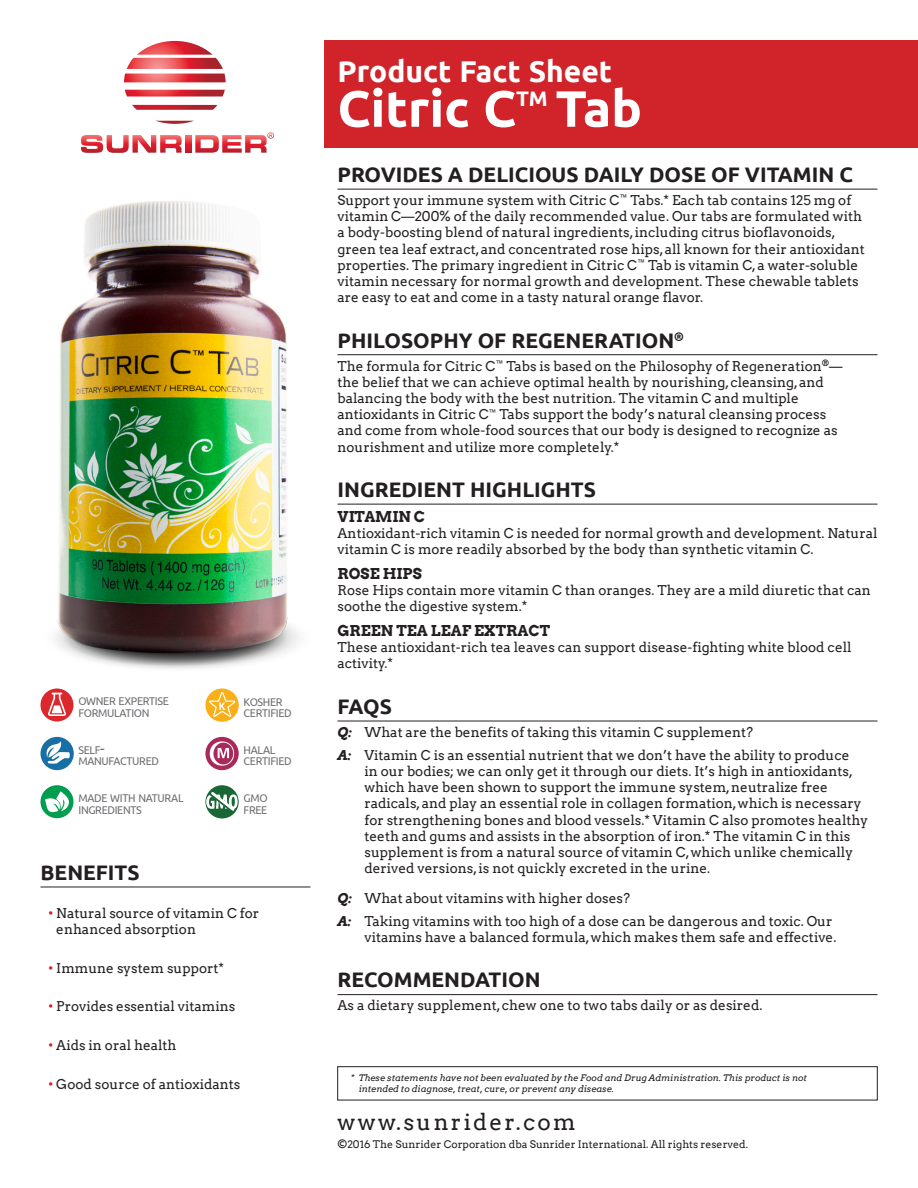
<style>
.page{position:relative;width:918px;height:1188px;background:#fff}
.page>*{position:absolute;margin:0;border:0;box-sizing:border-box;transform-origin:0 0}
.t1{font:700 51px "Ubuntu";color:#fff}
.t2{font:700 30px "Ubuntu";color:#fff}
.t3{font:22.5px "Arvo";letter-spacing:.1em;color:#231f20}
.t4{font:700 21px "Ubuntu";color:#231f20}
.t5{font:700 21px "Ubuntu";color:#fff}
.t6{font:700 15px "Arvo";color:#231f20}
.t7{font:13.5px/16.2px "Arvo";color:#231f20}
.t8{font:11.25px/11.4px "Ubuntu";letter-spacing:-.03em;color:#6c6d70;scale:.95 1}
.t9{font:10.5px "Arvo";color:#231f20}
.t10{font:italic 9px/10.8px "Arvo";color:#231f20}
.s1{font-size:16.05px}
.s2{color:#d1232a}
.s3{font-weight:700;font-style:italic}
</style>
<div class="page">
<img style="left:42px;top:201px;width:257px;height:496px">
<hr style="left:40px;top:887px;width:270px;height:1px;background:#231f20">
<hr style="left:338px;top:189px;width:540px;height:1px;background:#231f20">
<hr style="left:338px;top:354px;width:540px;height:1px;background:#231f20">
<hr style="left:338px;top:504px;width:540px;height:1px;background:#231f20">
<hr style="left:338px;top:721px;width:540px;height:1px;background:#231f20">
<hr style="left:338px;top:994px;width:540px;height:1px;background:#231f20">
<div style="left:324px;top:40px;width:594px;height:108px;background:#d1232a"></div>
<svg style="left:124px;top:41px;width:102px;height:41px"></svg>
<svg style="left:125px;top:90px;width:100px;height:7px"></svg>
<svg style="left:132px;top:105px;width:85px;height:5px"></svg>
<svg style="left:156px;top:121px;width:37px;height:3px"></svg>
<svg style="left:81px;top:135px;width:101px;height:18px"></svg>
<svg style="left:186px;top:135px;width:5px;height:18px"></svg>
<svg style="left:195px;top:132px;width:79px;height:21px"></svg>
<div style="left:40px;top:785px;width:33px;height:33px;background:#009c50;border-radius:50%"></div>
<svg style="left:45px;top:791px;width:26px;height:22px"></svg>
<div style="left:40px;top:689px;width:33px;height:32px;background:#dc272d;border-radius:50%"></div>
<svg style="left:48px;top:693px;width:18px;height:23px"></svg>
<div style="left:40px;top:737px;width:34px;height:33px;background:#186fa6;border-radius:50%"></div>
<svg style="left:44px;top:741px;width:26px;height:23px"></svg>
<svg style="left:205px;top:737px;width:34px;height:33px"></svg>
<svg style="left:210px;top:741px;width:24px;height:25px"></svg>
<svg style="left:205px;top:785px;width:34px;height:34px"></svg>
<svg style="left:206px;top:792px;width:32px;height:20px"></svg>
<svg style="left:205px;top:689px;width:34px;height:33px"></svg>
<svg style="left:209px;top:692px;width:26px;height:25px"></svg>
<div style="left:338px;top:1066px;width:540px;height:34px;border:1px solid #231f20"></div>
<p class="t8" style="left:78px;top:695px;width:97px">OWNER EXPERTISE<br>FORMULATION</p>
<p class="t8" style="left:78px;top:744px;width:86px">SELF<span class="s1">-<br></span>MANUFACTURED</p>
<p class="t8" style="left:244px;top:744px;width:52px">HALAL<br>CERTIFIED</p>
<p class="t8" style="left:244px;top:792px;width:27px">GMO<br>FREE</p>
<p class="t8" style="left:244px;top:696px;width:52px">KOSHER<br>CERTIFIED</p>
<p class="t8" style="left:78px;top:792px;width:112px">MADE WITH NATURAL<br>INGREDIENTS</p>
<p class="t4" style="left:40px;top:860px;width:101px">BENEFITS</p>
<p class="t7" style="left:56px;top:905px;width:204px;text-indent:-8px"><span class="s2">•</span> Natural source of vitamin C for enhanced absorption</p>
<p class="t7" style="left:48px;top:960px;width:177px"><span class="s2">•</span> Immune system support*</p>
<p class="t7" style="left:48px;top:998px;width:189px"><span class="s2">•</span> Provides essential vitamins</p>
<p class="t7" style="left:48px;top:1037px;width:130px"><span class="s2">•</span> Aids in oral health</p>
<p class="t7" style="left:48px;top:1076px;width:194px"><span class="s2">•</span> Good source of antioxidants</p>
<p class="t2" style="left:338px;top:53px;width:276px">Product Fact Sheet</p>
<p class="t1" style="left:338px;top:78px;width:180px">Citric C</p>
<p class="t5" style="left:516px;top:86px;width:33px">TM</p>
<p class="t1" style="left:556px;top:78px;width:88px">Tab</p>
<p class="t4" style="left:338px;top:162px;width:517px">PROVIDES A DELICIOUS DAILY DOSE OF VITAMIN C</p>
<p class="t7" style="left:338px;top:192px;width:529px">Support your immune system with Citric C<sup>™</sup> Tabs.* Each tab contains 125 mg of vitamin C—200% of the daily recommended value. Our tabs are formulated with a body-boosting blend of natural ingredients, including citrus bioflavonoids, green tea leaf extract, and concentrated rose hips, all known for their antioxidant properties. The primary ingredient in Citric C<sup>™</sup> Tab is vitamin C, a water-soluble vitamin necessary for normal growth and development. These chewable tablets are easy to eat and come in a tasty natural orange flavor.</p>
<p class="t4" style="left:338px;top:327px;width:348px">PHILOSOPHY OF REGENERATION<sup>®</sup></p>
<p class="t7" style="left:338px;top:358px;width:507px">The formula for Citric C<sup>™</sup> Tabs is based on the Philosophy of Regeneration<sup>®</sup>— the belief that we can achieve optimal health by nourishing, cleansing, and balancing the body with the best nutrition. The vitamin C and multiple antioxidants in Citric C<sup>™</sup> Tabs support the body’s natural cleansing process and come from whole-food sources that our body is designed to recognize as nourishment and utilize more completely.*</p>
<p class="t4" style="left:338px;top:477px;width:260px">INGREDIENT HIGHLIGHTS</p>
<p class="t6" style="left:338px;top:507px;width:89px">VITAMIN C</p>
<p class="t7" style="left:338px;top:525px;width:541px">Antioxidant-rich vitamin C is needed for normal growth and development. Natural vitamin C is more readily absorbed by the body than synthetic vitamin C.</p>
<p class="t6" style="left:338px;top:564px;width:86px">ROSE HIPS</p>
<p class="t7" style="left:338px;top:582px;width:535px">Rose Hips contain more vitamin C than oranges. They are a mild diuretic that can soothe the digestive system.*</p>
<p class="t6" style="left:338px;top:621px;width:214px">GREEN TEA LEAF EXTRACT</p>
<p class="t7" style="left:338px;top:639px;width:516px">These antioxidant-rich tea leaves can support disease-fighting white blood cell activity.*</p>
<p class="t4" style="left:338px;top:694px;width:56px">FAQS</p>
<p class="t7" style="left:338px;top:724px;width:417px"><span class="s3">Q:</span> What are the benefits of taking this vitamin C supplement?</p>
<p class="t7" style="left:365px;top:747px;width:505px;text-indent:-27px"><span class="s3">A:</span> Vitamin C is an essential nutrient that we don’t have the ability to produce<br>in our bodies; we can only get it through our diets. It’s high in antioxidants, which have been shown to support the immune system, neutralize free radicals, and play an essential role in collagen formation, which is necessary for strengthening bones and blood vessels.* Vitamin C also promotes healthy teeth and gums and assists in the absorption of iron.* The vitamin C in this supplement is from a natural source of vitamin C, which unlike chemically derived versions, is not quickly excreted in the urine.</p>
<p class="t7" style="left:338px;top:890px;width:294px"><span class="s3">Q:</span> What about vitamins with higher doses?</p>
<p class="t7" style="left:338px;top:913px;width:500px;text-align:right"><span class="s3">A:</span> Taking vitamins with too high of a dose can be dangerous and toxic. Our vitamins have a balanced formula, which makes them safe and effective.</p>
<p class="t4" style="left:338px;top:967px;width:205px">RECOMMENDATION</p>
<p class="t7" style="left:338px;top:998px;width:426px">As a dietary supplement, chew one to two tabs daily or as desired.</p>
<p class="t10" style="left:359px;top:1072px;width:450px;text-indent:-8px">* These statements have not been evaluated by the Food and Drug Administration. This product is not intended to diagnose, treat, cure, or prevent any disease.</p>
<p class="t3" style="left:338px;top:1109px;width:240px">www.sunrider.com</p>
<p class="t9" style="left:338px;top:1138px;width:412px">©2016 The Sunrider Corporation dba Sunrider International. All rights reserved.</p>
</div>
